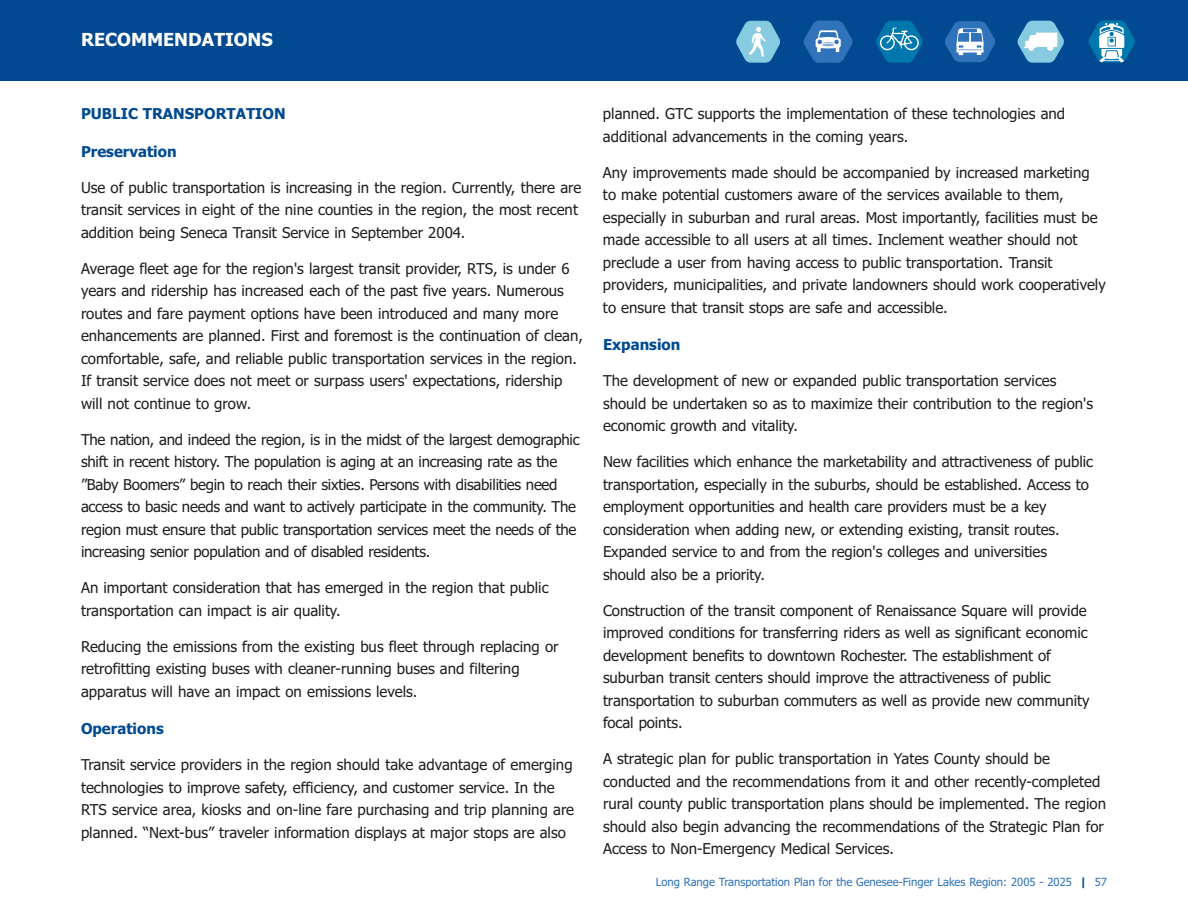
<style>
.page{position:relative;width:1188px;height:918px;background:#fff}
.page>*{position:absolute;margin:0;border:0;box-sizing:border-box;transform-origin:0 0}
.t1{font:700 18px "Tahoma";color:#fff}
.t2{font:15px/22.5px "Tahoma";color:#231f20}
.t3{font:700 15px "Tahoma";color:#014a91}
.t4{font:11.25px "Tahoma";color:#3073ba}
.s1{font-weight:700;color:#014a91}
</style>
<div class="page">
<div style="left:0;top:0;width:1188px;height:81px;background:#014a91"></div>
<svg style="left:945px;top:21px;width:50px;height:41px"></svg>
<svg style="left:737px;top:21px;width:43px;height:42px"></svg>
<svg style="left:803px;top:21px;width:50px;height:42px"></svg>
<svg style="left:876px;top:21px;width:47px;height:42px"></svg>
<svg style="left:1017px;top:21px;width:47px;height:42px"></svg>
<svg style="left:1088px;top:21px;width:47px;height:37px"></svg>
<img style="left:1097px;top:22px;width:29px;height:41px">
<p class="t1" style="left:81px;top:29px;width:193px">RECOMMENDATIONS</p>
<p class="t3" style="left:81px;top:106px;width:206px">PUBLIC TRANSPORTATION</p>
<p class="t3" style="left:81px;top:143px;width:97px">Preservation</p>
<p class="t2" style="left:81px;top:177px;width:502px">Use of public transportation is increasing in the region. Currently, there are transit services in eight of the nine counties in the region, the most recent addition being Seneca Transit Service in September 2004.</p>
<p class="t2" style="left:81px;top:258px;width:504px">Average fleet age for the region's largest transit provider, RTS, is under 6 years and ridership has increased each of the past five years. Numerous routes and fare payment options have been introduced and many more enhancements are planned. First and foremost is the continuation of clean, comfortable, safe, and reliable public transportation services in the region.<br>If transit service does not meet or surpass users' expectations, ridership will not continue to grow.</p>
<p class="t2" style="left:81px;top:429px;width:500px">The nation, and indeed the region, is in the midst of the largest demographic shift in recent history. The population is aging at an increasing rate as the ”Baby Boomers” begin to reach their sixties. Persons with disabilities need access to basic needs and want to actively participate in the community. The region must ensure that public transportation services meet the needs of the increasing senior population and of disabled residents.</p>
<p class="t2" style="left:81px;top:577px;width:469px">An important consideration that has emerged in the region that public transportation can impact is air quality.</p>
<p class="t2" style="left:81px;top:636px;width:479px">Reducing the emissions from the existing bus fleet through replacing or retrofitting existing buses with cleaner-running buses and filtering apparatus will have an impact on emissions levels.</p>
<p class="t3" style="left:81px;top:721px;width:84px">Operations</p>
<p class="t2" style="left:81px;top:754px;width:495px">Transit service providers in the region should take advantage of emerging technologies to improve safety, efficiency, and customer service. In the RTS service area, kiosks and on-line fare purchasing and trip planning are planned. “Next-bus” traveler information displays at major stops are also</p>
<p class="t2" style="left:603px;top:103px;width:464px">planned. GTC supports the implementation of these technologies and additional advancements in the coming years.</p>
<p class="t2" style="left:603px;top:162px;width:504px">Any improvements made should be accompanied by increased marketing to make potential customers aware of the services available to them, especially in suburban and rural areas. Most importantly, facilities must be made accessible to all users at all times. Inclement weather should not preclude a user from having access to public transportation. Transit providers, municipalities, and private landowners should work cooperatively to ensure that transit stops are safe and accessible.</p>
<p class="t3" style="left:603px;top:337px;width:79px">Expansion</p>
<p class="t2" style="left:603px;top:370px;width:492px">The development of new or expanded public transportation services should be undertaken so as to maximize their contribution to the region's economic growth and vitality.</p>
<p class="t2" style="left:603px;top:451px;width:492px">New facilities which enhance the marketability and attractiveness of public transportation, especially in the suburbs, should be established. Access to employment opportunities and health care providers must be a key consideration when adding new, or extending existing, transit routes.<br>Expanded service to and from the region's colleges and universities should also be a priority.</p>
<p class="t2" style="left:603px;top:600px;width:488px">Construction of the transit component of Renaissance Square will provide improved conditions for transferring riders as well as significant economic development benefits to downtown Rochester. The establishment of suburban transit centers should improve the attractiveness of public transportation to suburban commuters as well as provide new community focal points.</p>
<p class="t2" style="left:603px;top:748px;width:505px">A strategic plan for public transportation in Yates County should be conducted and the recommendations from it and other recently-completed rural county public transportation plans should be implemented. The region should also begin advancing the recommendations of the Strategic Plan for Access to Non-Emergency Medical Services.</p>
<p class="t4" style="left:656px;top:876px;width:453px">Long Range Transportation Plan for the Genesee-Finger Lakes Region: 2005 - 2025 <span class="s1">|</span> 57</p>
</div>
